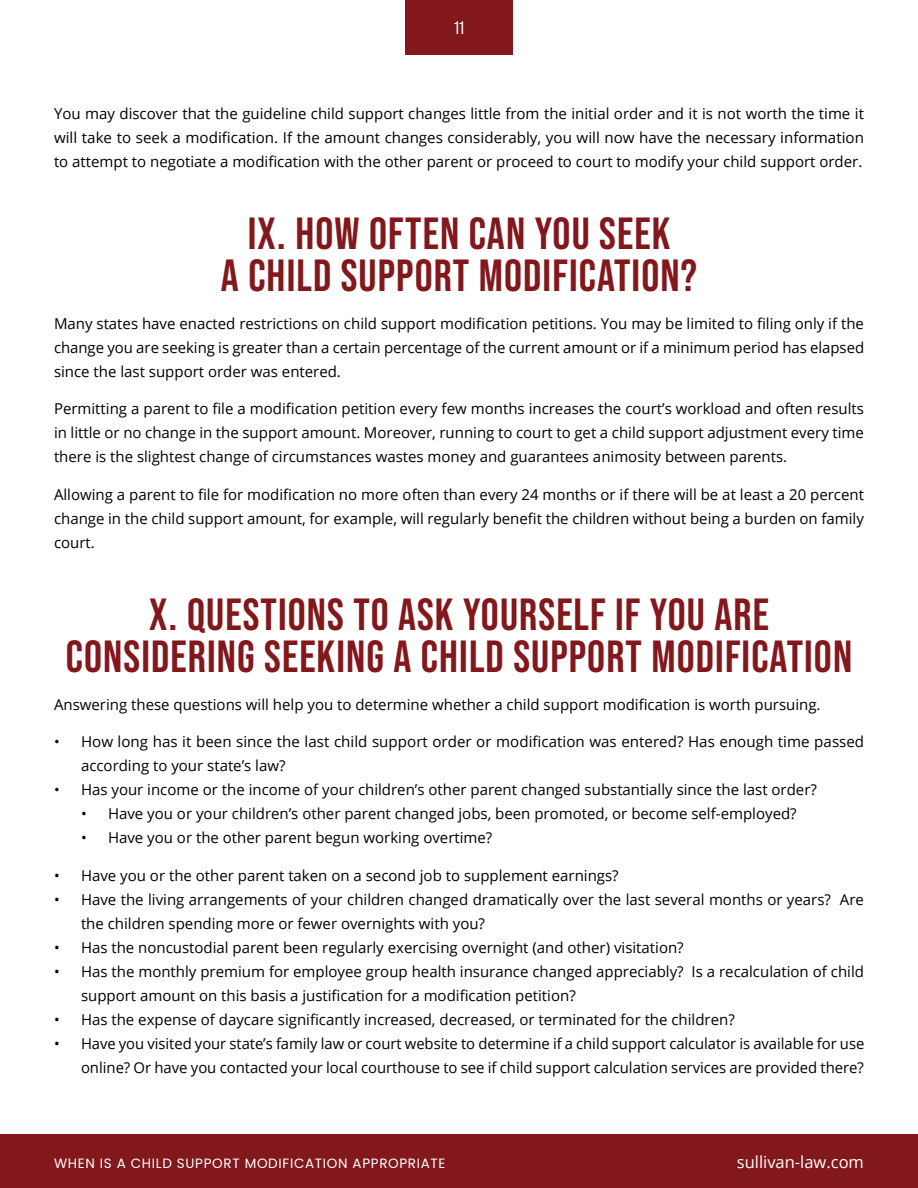
<style>
.page{position:relative;width:918px;height:1188px;background:#fff}
.page>*{position:absolute;margin:0;border:0;box-sizing:border-box;transform-origin:0 0}
.Subsection_Title_B{font:700 45px/42px "Bebas Neue Pro";letter-spacing:.025em;color:#82171c;text-align:center}
.t1{font:18px "Bebas Neue Pro";color:#fff}
.t2{font:16.5px "Open Sans";color:#fff}
.P1_-_Basic_Paragraph{font:15px/24px "Open Sans";color:#000;text-align:justify}
.t3{font:13.5px "Poppins";letter-spacing:.05em;color:#fff}
</style>
<div class="page">
<div style="left:405px;top:0;width:108px;height:54px;background:#82171c"></div>
<div style="left:0;top:1134px;width:918px;height:54px;background:#82171c"></div>
<p class="t1" style="left:454px;top:18px;width:11px">11</p>
<p class="P1_-_Basic_Paragraph" style="left:54px;top:101px;width:812px">You may discover that the guideline child support changes little from the initial order and it is not worth the time it will take to seek a modification. If the amount changes considerably, you will now have the necessary information to attempt to negotiate a modification with the other parent or proceed to court to modify your child support order.</p>
<p class="Subsection_Title_B" style="left:221px;top:212px;width:478px">IX. HOW OFTEN CAN YOU SEEK<br>A CHILD SUPPORT MODIFICATION?</p>
<p class="P1_-_Basic_Paragraph" style="left:54px;top:311px;width:812px">Many states have enacted restrictions on child support modification petitions. You may be limited to filing only if the change you are seeking is greater than a certain percentage of the current amount or if a minimum period has elapsed since the last support order was entered.</p>
<p class="P1_-_Basic_Paragraph" style="left:54px;top:397px;width:811px">Permitting a parent to file a modification petition every few months increases the court’s workload and often results in little or no change in the support amount. Moreover, running to court to get a child support adjustment every time there is the slightest change of circumstances wastes money and guarantees animosity between parents.</p>
<p class="P1_-_Basic_Paragraph" style="left:54px;top:482px;width:812px">Allowing a parent to file for modification no more often than every 24 months or if there will be at least a 20 percent change in the child support amount, for example, will regularly benefit the children without being a burden on family court.</p>
<p class="Subsection_Title_B" style="left:66px;top:593px;width:788px">X. QUESTIONS TO ASK YOURSELF IF YOU ARE<br>CONSIDERING SEEKING A CHILD SUPPORT MODIFICATION</p>
<p class="P1_-_Basic_Paragraph" style="left:54px;top:692px;width:768px">Answering these questions will help you to determine whether a child support modification is worth pursuing.</p>
<p class="P1_-_Basic_Paragraph" style="left:81px;top:730px;width:785px;text-indent:-27px">• How long has it been since the last child support order or modification was entered? Has enough time passed according to your state’s law?</p>
<p class="P1_-_Basic_Paragraph" style="left:54px;top:778px;width:764px">• Has your income or the income of your children’s other parent changed substantially since the last order?</p>
<p class="P1_-_Basic_Paragraph" style="left:81px;top:802px;width:717px">• Have you or your children’s other parent changed jobs, been promoted, or become self-employed?</p>
<p class="P1_-_Basic_Paragraph" style="left:81px;top:826px;width:413px">• Have you or the other parent begun working overtime?</p>
<p class="P1_-_Basic_Paragraph" style="left:54px;top:863px;width:566px">• Have you or the other parent taken on a second job to supplement earnings?</p>
<p class="P1_-_Basic_Paragraph" style="left:81px;top:887px;width:784px;text-indent:-27px">• Have the living arrangements of your children changed dramatically over the last several months or years? Are the children spending more or fewer overnights with you?</p>
<p class="P1_-_Basic_Paragraph" style="left:54px;top:935px;width:631px">• Has the noncustodial parent been regularly exercising overnight (and other) visitation?</p>
<p class="P1_-_Basic_Paragraph" style="left:81px;top:959px;width:785px;text-indent:-27px">• Has the monthly premium for employee group health insurance changed appreciably? Is a recalculation of child support amount on this basis a justification for a modification petition?</p>
<p class="P1_-_Basic_Paragraph" style="left:54px;top:1007px;width:682px">• Has the expense of daycare significantly increased, decreased, or terminated for the children?</p>
<p class="P1_-_Basic_Paragraph" style="left:54px;top:1031px;width:812px;text-align:right">• Have you visited your state’s family law or court website to determine if a child support calculator is available for use online? Or have you contacted your local courthouse to see if child support calculation services are provided there?</p>
<p class="t3" style="left:54px;top:1156px;width:393px">WHEN IS A CHILD SUPPORT MODIFICATION APPROPRIATE</p>
<p class="t2" style="left:737px;top:1151px;width:129px">sullivan-law.com</p>
</div>
